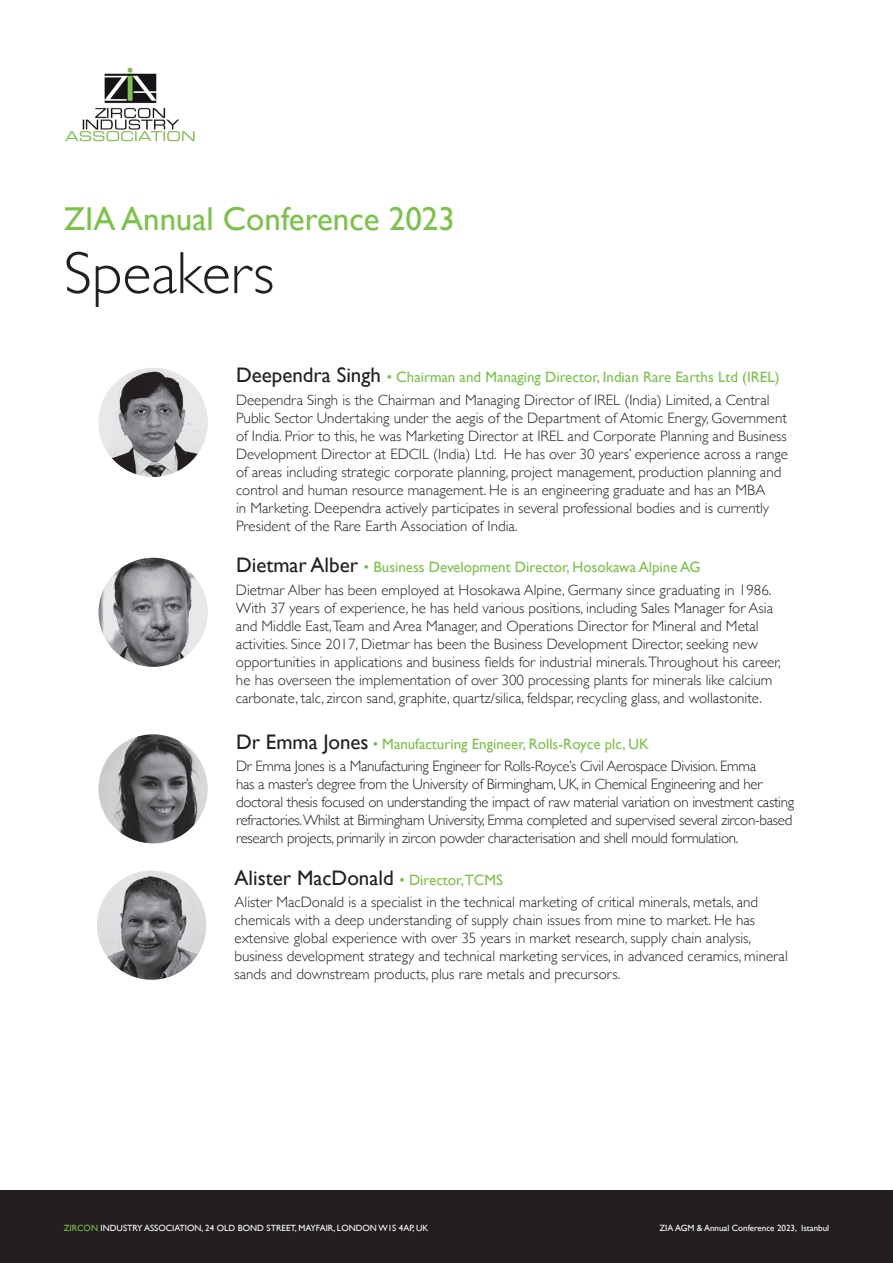
<style>
.page{position:relative;width:893px;height:1263px;background:#fff}
.page>*{position:absolute;margin:0;border:0;box-sizing:border-box;transform-origin:0 0}
.t1{font:300 60px "Gill Sans";color:#231f20}
.t2{font:33px "Gill Sans";color:#7bc249}
.t3{font:21px "Gill Sans";color:#231f20}
.t4{font:300 15px/18px "Gill Sans";color:#231f20}
.t5{font:300 15px/18px "Gill Sans";letter-spacing:-.02em;color:#231f20}
.t6{font:9px "Gill Sans";color:#fff}
.s1{font-weight:400;font-size:21px}
.s2{font-weight:400;color:#7bc249}
.s3{font-size:15px;color:#7bc249}
.s4{color:#7bc249}
</style>
<div class="page">
<div style="left:0;top:1191px;width:893px;height:72px;background:#231f20"></div>
<img style="left:65px;top:67px;width:130px;height:75px">
<img style="left:99px;top:558px;width:109px;height:109px;border-radius:55px">
<img style="left:99px;top:734px;width:109px;height:109px;border-radius:55px">
<img style="left:97px;top:871px;width:109px;height:109px;border-radius:55px">
<img style="left:99px;top:368px;width:109px;height:109px;border-radius:55px">
<h2 class="t2" style="left:64px;top:200px;width:393px">ZIA Annual Conference 2023</h2>
<h1 class="t1" style="left:64px;top:226px;width:212px">Speakers</h1>
<p class="t4" style="left:236px;top:366px;width:545px;line-height:22.2px"><span class="s1">Deependra Singh</span> <span class="s2">• Chairman and Managing Director, Indian Rare Earths Ltd (IREL)<br></span>Deependra Singh is the Chairman and Managing Director of IREL (India) Limited, a Central</p>
<p class="t4" style="left:236px;top:408px;width:554px">Public Sector Undertaking under the aegis of the Department of Atomic Energy, Government of India. Prior to this, he was Marketing Director at IREL and Corporate Planning and Business Development Director at EDCIL (India) Ltd. He has over 30 years’ experience across a range of areas including strategic corporate planning, project management, production planning and control and human resource management. He is an engineering graduate and has an MBA<br>in Marketing. Deependra actively participates in several professional bodies and is currently President of the Rare Earth Association of India.</p>
<p class="t4" style="left:236px;top:556px;width:537px;line-height:22.2px"><span class="s1">Dietmar Alber</span> <span class="s2">• Business Development Director, Hosokawa Alpine AG<br></span>Dietmar Alber has been employed at Hosokawa Alpine, Germany since graduating in 1986.</p>
<p class="t4" style="left:236px;top:598px;width:546px">With 37 years of experience, he has held various positions, including Sales Manager for Asia and Middle East,Team and Area Manager, and Operations Director for Mineral and Metal activities. Since 2017, Dietmar has been the Business Development Director, seeking new opportunities in applications and business fields for industrial minerals.Throughout his career, he has overseen the implementation of over 300 processing plants for minerals like calcium carbonate, talc, zircon sand, graphite, quartz/silica, feldspar, recycling glass, and wollastonite.</p>
<p class="t5" style="left:236px;top:732px;width:522px;line-height:22.2px"><span class="s1">Dr Emma Jones</span> <span class="s2">• Manufacturing Engineer, Rolls-Royce plc, UK<br></span>Dr Emma Jones is a Manufacturing Engineer for Rolls-Royce’s Civil Aerospace Division. Emma</p>
<p class="t5" style="left:236px;top:774px;width:560px">has a master’s degree from the University of Birmingham, UK, in Chemical Engineering and her doctoral thesis focused on understanding the impact of raw material variation on investment casting refractories.Whilst at Birmingham University, Emma completed and supervised several zircon-based research projects, primarily in zircon powder characterisation and shell mould formulation.</p>
<h3 class="t3" style="left:235px;top:866px;width:270px">Alister MacDonald <span class="s3">• Director,TCMS</span></h3>
<p class="t4" style="left:235px;top:893px;width:555px">Alister MacDonald is a specialist in the technical marketing of critical minerals, metals, and chemicals with a deep understanding of supply chain issues from mine to market. He has extensive global experience with over 35 years in market research, supply chain analysis, business development strategy and technical marketing services, in advanced ceramics, mineral sands and downstream products, plus rare metals and precursors.</p>
<p class="t6" style="left:64px;top:1222px;width:366px"><span class="s4">ZIRCON</span> INDUSTRY ASSOCIATION, 24 OLD BOND STREET, MAYFAIR, LONDON W1S 4AP, UK</p>
<p class="t6" style="left:659px;top:1222px;width:171px">ZIA AGM &amp; Annual Conference 2023, Istanbul</p>
</div>
